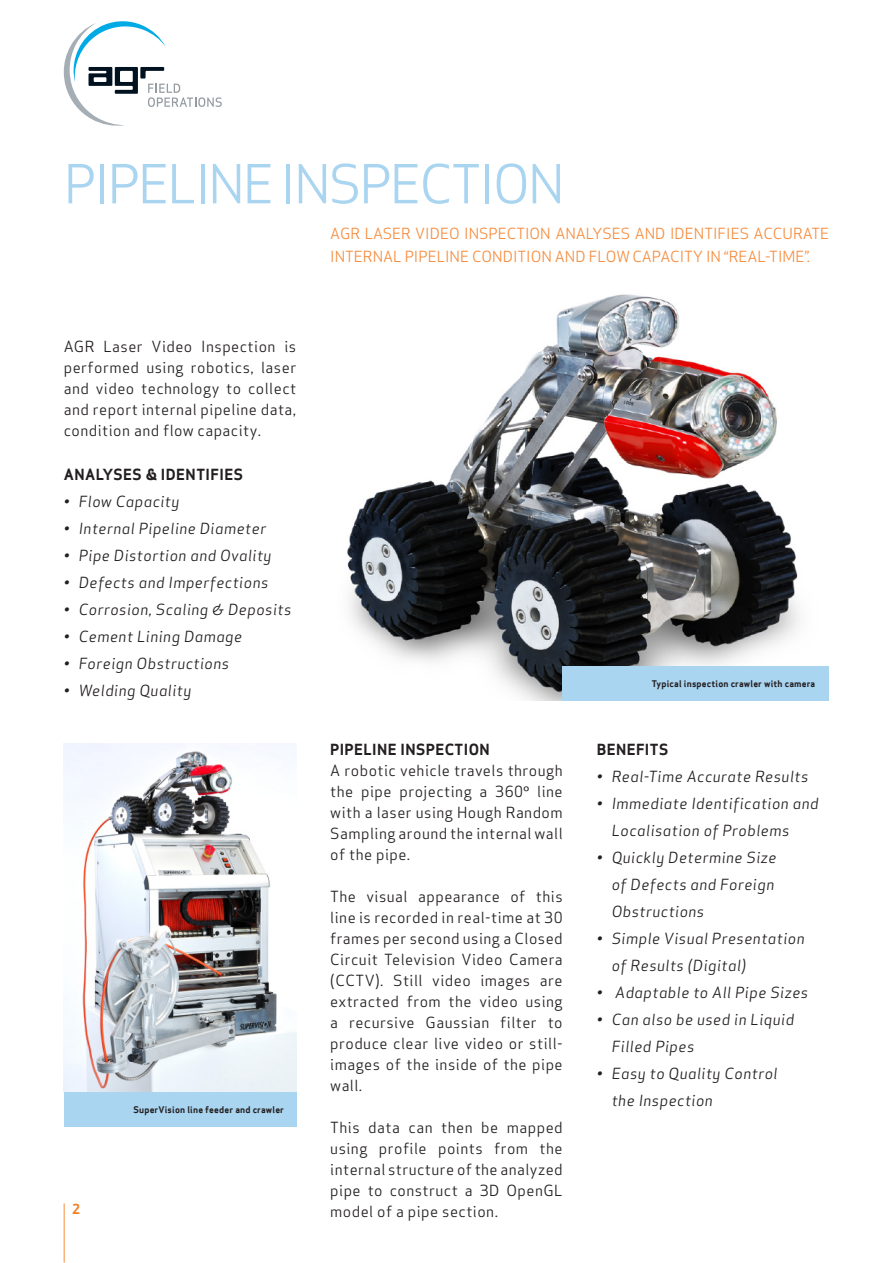
<style>
.page{position:relative;width:893px;height:1263px;background:#fff}
.page>*{position:absolute;margin:0;border:0;box-sizing:border-box;transform-origin:0 0}
.t1{font:52.5px "Apex Sans Book T";letter-spacing:-.04em;color:#aad5f1}
.t2{font:15px/21px "Apex Sans Book T";letter-spacing:.03em;color:#231f20;text-align:justify}
.t3{font:15px/27px "Apex Sans Book Italic T";letter-spacing:.03em;color:#231f20}
.t4{font:15px/22.5px "Apex Sans Book T";color:#f68d3f}
.t5{font:15px "Apex Sans Bold T";letter-spacing:.03em;color:#231f20}
.t6{font:13.5px "Apex Sans Bold T";color:#f47d23}
.t7{font:9px "Apex Sans Bold T";letter-spacing:.02em;color:#231f20}
.s1{font-family:"Helvetica Neue LT Std"}
</style>
<div class="page">
<hr style="left:64px;top:1203px;width:1px;height:59px;background:#f68d3f">
<img style="left:347px;top:294px;width:453px;height:406px">
<div style="left:563px;top:666px;width:266px;height:34px;background:#aad5f1"></div>
<img style="left:64px;top:743px;width:232px;height:349px">
<div style="left:64px;top:1092px;width:232px;height:34px;background:#aad5f1"></div>
<svg style="left:64px;top:21px;width:158px;height:105px"></svg>
<h1 class="t1" style="left:64px;top:150px;width:502px">PIPELINE INSPECTION</h1>
<p class="t2" style="left:64px;top:336px;width:234px">AGR Laser Video Inspection is performed using robotics, laser and video technology to collect and report internal pipeline data, condition and flow capacity.</p>
<p class="t5" style="left:64px;top:465px;width:181px">ANALYSES &amp; IDENTIFIES</p>
<p class="t3" style="left:64px;top:488px;width:117px">• Flow Capacity</p>
<p class="t3" style="left:64px;top:515px;width:204px">• Internal Pipeline Diameter</p>
<p class="t3" style="left:64px;top:542px;width:209px">• Pipe Distortion and Ovality</p>
<p class="t3" style="left:64px;top:569px;width:206px">• Defects and Imperfections</p>
<p class="t3" style="left:64px;top:596px;width:229px">• Corrosion, Scaling &amp; Deposits</p>
<p class="t3" style="left:64px;top:623px;width:180px">• Cement Lining Damage</p>
<p class="t3" style="left:64px;top:650px;width:167px">• Foreign Obstructions</p>
<p class="t3" style="left:64px;top:677px;width:129px">• Welding Quality</p>
<p class="t6" style="left:72px;top:1200px;width:10px">2</p>
<p class="t7" style="left:133px;top:1104px;width:152px">SuperVision line feeder and crawler</p>
<p class="t4" style="left:330px;top:222px;width:500px">AGR LASER VIDEO INSPECTION ANALYSES AND IDENTIFIES ACCURATE<br>INTERNAL PIPELINE CONDITION AND FLOW CAPACITY IN “REAL-TIME”.</p>
<p class="t5" style="left:330px;top:740px;width:161px">PIPELINE INSPECTION</p>
<p class="t2" style="left:330px;top:760px;width:234px">A robotic vehicle travels through the pipe projecting a 360<span class="s1">o</span> line with a laser using Hough Random Sampling around the internal wall of the pipe.</p>
<p class="t2" style="left:330px;top:886px;width:234px">The visual appearance of this line is recorded in real-time at 30 frames per second using a Closed Circuit Television Video Camera (CCTV). Still video images are extracted from the video using a recursive Gaussian filter to produce clear live video or still&shy;images of the inside of the pipe wall.</p>
<p class="t2" style="left:330px;top:1117px;width:234px">This data can then be mapped using profile points from the internal structure of the analyzed pipe to construct a 3D OpenGL model of a pipe section.</p>
<p class="t7" style="left:652px;top:678px;width:165px">Typical inspection crawler with camera</p>
<p class="t5" style="left:597px;top:740px;width:73px">BENEFITS</p>
<p class="t3" style="left:597px;top:763px;width:213px">• Real-Time Accurate Results</p>
<p class="t3" style="left:612px;top:790px;width:208px;text-indent:-15px">• Immediate Identification and<br>Localisation of Problems</p>
<p class="t3" style="left:612px;top:844px;width:166px;text-indent:-15px">• Quickly Determine Size of Defects and Foreign<br>Obstructions</p>
<p class="t3" style="left:612px;top:925px;width:194px;text-indent:-15px">• Simple Visual Presentation of Results (Digital)</p>
<p class="t3" style="left:597px;top:979px;width:213px">• Adaptable to All Pipe Sizes</p>
<p class="t3" style="left:612px;top:1006px;width:184px;text-indent:-15px">• Can also be used in Liquid<br>Filled Pipes</p>
<p class="t3" style="left:612px;top:1060px;width:167px;text-indent:-15px">• Easy to Quality Control the Inspection</p>
</div>
